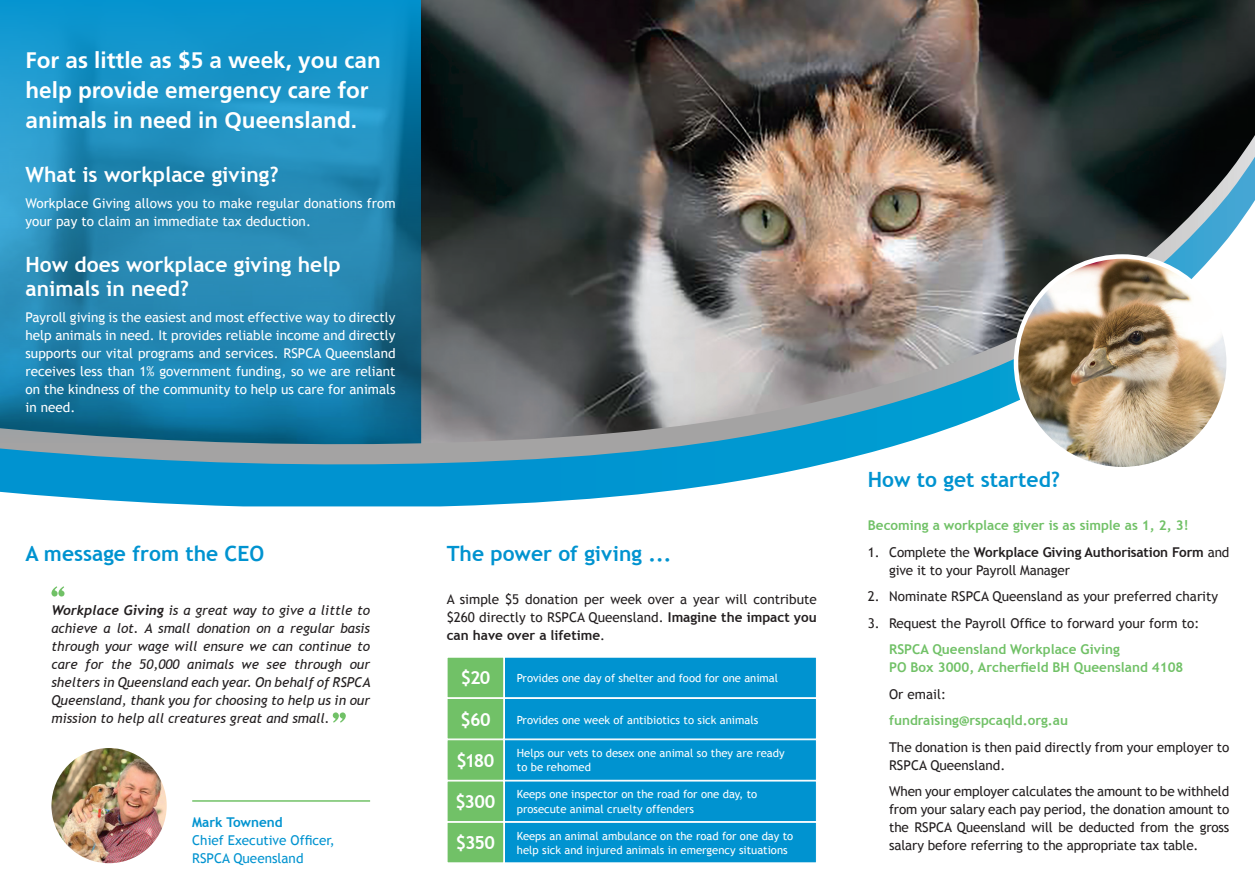
<style>
.page{position:relative;width:1255px;height:893px;background:#fff}
.page>*{position:absolute;margin:0;border:0;box-sizing:border-box;transform-origin:0 0}
.t1{font:700 22.5px/30px "Frutiger LT Std";color:#fff}
.MYAHC_DL_cover_H1{font:700 21px/24px "Trebuchet MS";color:#fff}
.MYAHC_DL_cover_H1-2{font:700 21px "Trebuchet MS";color:#0093d0}
.t2{font:700 18px "Trebuchet MS";letter-spacing:-.035em;color:#fff}
.t3{font:13.5px/18px "Trebuchet MS";color:#231f20;text-align:justify}
.MYAHC_DL_cover_H1-3{font:13.5px/18px "Trebuchet MS";color:#fff}
.t4{font:italic 13.5px/18px "Trebuchet MS";color:#231f20;text-align:justify}
.t5{font:700 13.5px/18px "Trebuchet MS";color:#71c167}
.t6{font:13.5px/18px "Trebuchet MS";color:#0093d0}
.t7{font:11.25px/14.2px "Trebuchet MS";color:#fff}
.s1{font-family:"Trebuchet";font-weight:700}
.s2{font-weight:700}
</style>
<div class="page">
<img style="left:421px;top:0;width:833px;height:135px">
<svg style="left:421px;top:135px;width:833px;height:22px;background:#46413a"></svg>
<img style="left:0;top:157px;width:1254px;height:349px">
<svg style="left:0;top:0;width:421px;height:443px;background:#1d87b4"></svg>
<hr style="left:192px;top:800px;width:178px;height:2px;background:#71c167">
<svg style="left:51px;top:586px;width:13px;height:10px"></svg>
<svg style="left:333px;top:712px;width:13px;height:11px"></svg>
<img style="left:51px;top:748px;width:116px;height:115px;border-radius:58px">
<div style="left:446px;top:657px;width:58px;height:41px;background:#71c167;border:1px solid #fff"></div>
<div style="left:446px;top:698px;width:58px;height:41px;background:#71c167;border:1px solid #fff"></div>
<div style="left:446px;top:739px;width:58px;height:42px;background:#71c167;border:1px solid #fff"></div>
<div style="left:446px;top:781px;width:58px;height:41px;background:#71c167;border:1px solid #fff"></div>
<div style="left:446px;top:822px;width:58px;height:41px;background:#71c167;border:1px solid #fff"></div>
<div style="left:504px;top:657px;width:312px;height:41px;background:#0093d0;border:1px solid #fff"></div>
<div style="left:504px;top:698px;width:312px;height:41px;background:#0093d0;border:1px solid #fff"></div>
<div style="left:504px;top:739px;width:312px;height:42px;background:#0093d0;border:1px solid #fff"></div>
<div style="left:504px;top:781px;width:312px;height:41px;background:#0093d0;border:1px solid #fff"></div>
<div style="left:504px;top:822px;width:312px;height:41px;background:#0093d0;border:1px solid #fff"></div>
<img style="left:1015px;top:257px;width:213px;height:212px;border-radius:106px">
<p class="t1" style="left:26px;top:45px;width:357px">For as little as $5 a week, you can help provide emergency care for animals in need in Queensland.</p>
<p class="MYAHC_DL_cover_H1" style="left:26px;top:162px;width:254px">What is workplace giving?</p>
<p class="MYAHC_DL_cover_H1-3" style="left:26px;top:195px;width:371px">Workplace Giving allows you to make regular donations from your pay to claim an immediate tax deduction.</p>
<p class="MYAHC_DL_cover_H1" style="left:26px;top:252px;width:317px">How does workplace giving help animals in need?</p>
<p class="MYAHC_DL_cover_H1-3" style="left:26px;top:308px;width:371px;text-align:justify">Payroll giving is the easiest and most effective way to directly help animals in need. It provides reliable income and directly supports our vital programs and services. RSPCA Queensland receives less than 1% government funding, so we are reliant on the kindness of the community to help us care for animals in need.</p>
<p class="MYAHC_DL_cover_H1-2" style="left:26px;top:540px;width:240px">A message from the CEO</p>
<p class="t4" style="left:51px;top:601px;width:320px"><span class="s1">Workplace Giving</span> is a great way to give a little to achieve a lot. A small donation on a regular basis through your wage will ensure we can continue to care for the 50,000 animals we see through our shelters in Queensland each year. On behalf of RSPCA Queensland, thank you for choosing to help us in our mission to help all creatures great and small.</p>
<p class="t6" style="left:192px;top:814px;width:144px"><span class="s2">Mark Townend<br></span>Chief Executive Officer,<br>RSPCA Queensland</p>
<p class="MYAHC_DL_cover_H1-2" style="left:446px;top:540px;width:226px">The power of giving ...</p>
<p class="t3" style="left:446px;top:591px;width:371px">A simple $5 donation per week over a year will contribute $260 directly to RSPCA Queensland. <span class="s2">Imagine the impact you can have over a lifetime</span>.</p>
<p class="t2" style="left:461px;top:666px;width:31px">$20</p>
<p class="t2" style="left:460px;top:708px;width:32px">$60</p>
<p class="t2" style="left:456px;top:749px;width:39px">$180</p>
<p class="t2" style="left:455px;top:790px;width:42px">$300</p>
<p class="t2" style="left:456px;top:832px;width:41px">$350</p>
<p class="t7" style="left:517px;top:671px;width:263px">Provides one day of shelter and food for one animal</p>
<p class="t7" style="left:517px;top:713px;width:243px">Provides one week of antibiotics to sick animals</p>
<p class="t7" style="left:517px;top:746px;width:269px">Helps our vets to desex one animal so they are ready to be rehomed</p>
<p class="t7" style="left:517px;top:787px;width:242px">Keeps one inspector on the road for one day, to prosecute animal cruelty offenders</p>
<p class="t7" style="left:517px;top:829px;width:278px">Keeps an animal ambulance on the road for one day to help sick and injured animals in emergency situations</p>
<p class="MYAHC_DL_cover_H1-2" style="left:867px;top:466px;width:194px">How to get started?</p>
<p class="t5" style="left:867px;top:517px;width:322px">Becoming a workplace giver is as simple as 1, 2, 3!</p>
<p class="t3" style="left:889px;top:543px;width:342px;text-indent:-21px">1. Complete the <span class="s2">Workplace Giving Authorisation Form</span> and give it to your Payroll Manager</p>
<p class="t3" style="left:867px;top:588px;width:352px">2. Nominate RSPCA Queensland as your preferred charity</p>
<p class="t3" style="left:867px;top:614px;width:333px">3. Request the Payroll Office to forward your form to:</p>
<p class="t5" style="left:889px;top:641px;width:296px">RSPCA Queensland Workplace Giving<br>PO Box 3000, Archerfield BH Queensland 4108</p>
<p class="t3" style="left:889px;top:685px;width:58px">Or email:</p>
<p class="t5" style="left:889px;top:712px;width:180px">fundraising@rspcaqld.org.au</p>
<p class="t3" style="left:889px;top:738px;width:342px">The donation is then paid directly from your employer to<br>RSPCA Queensland.</p>
<p class="t3" style="left:889px;top:783px;width:342px">When your employer calculates the amount to be withheld from your salary each pay period, the donation amount to the RSPCA Queensland will be deducted from the gross salary before referring to the appropriate tax table.</p>
</div>
